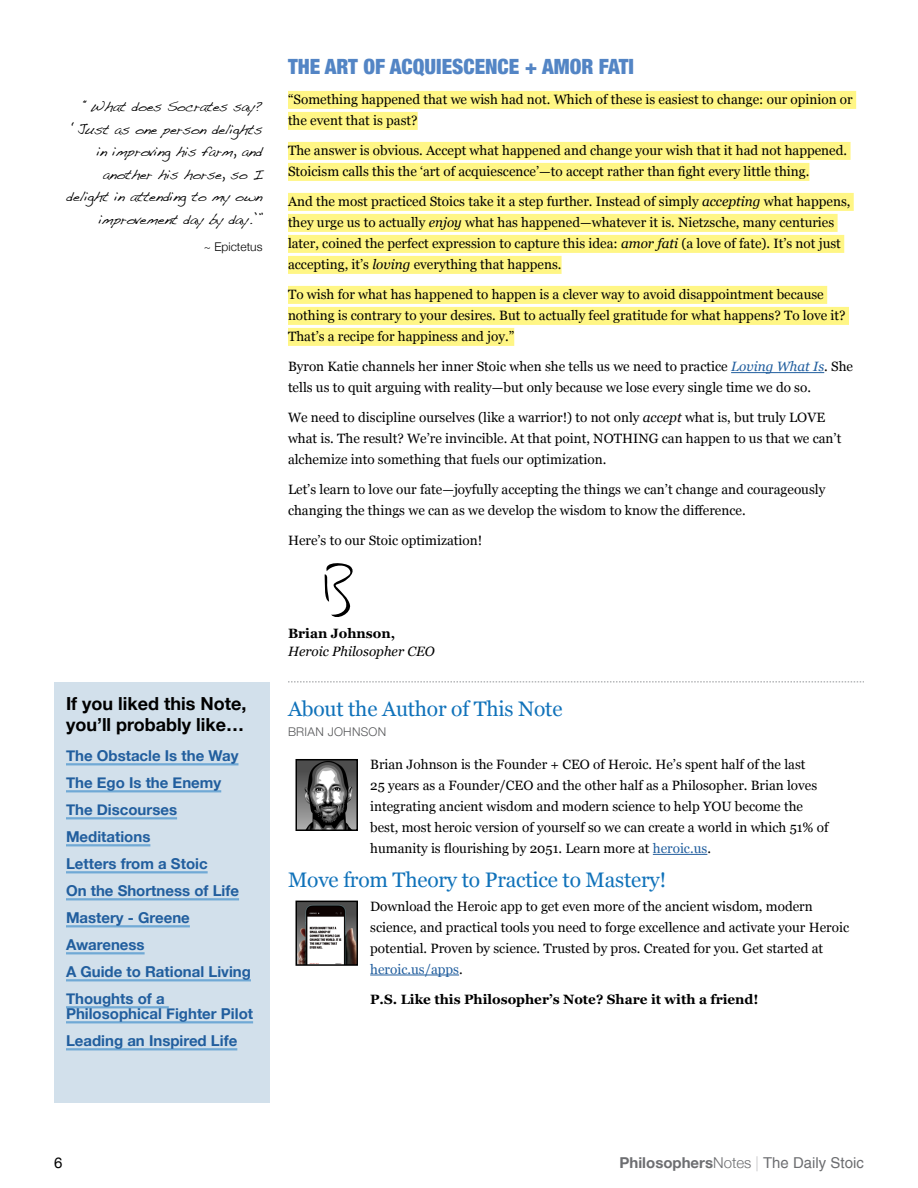
<style>
.page{position:relative;width:918px;height:1188px;background:#fff}
.page>*{position:absolute;margin:0;border:0;box-sizing:border-box;transform-origin:0 0}
.t1{font:21px "Georgia";letter-spacing:-.01em;color:#1072ba}
.t2{font:900 condensed 21px "Helvetica Neue";color:#5385c5}
.t3{font:700 18px/21.6px "Helvetica Neue";color:#000}
.t4{font:700 15px/27px "Helvetica Neue";color:#215e9e}
.t5{font:15px "Helvetica";color:#6d6e71}
.t6{font:15px "Helvetica Neue";color:#000}
.t7{font:13.5px/21px "Georgia";color:#000}
.t8{font:700 13.5px "Georgia";color:#000}
.t9{font:italic 13.5px "Georgia";color:#000}
.t10{font:12px/22.5px "Dakota";letter-spacing:-.025em;color:#000;text-align:right}
.t11{font:300 12px "Helvetica Neue";letter-spacing:.025em;color:#58595b}
.t12{font:300 12px "Helvetica Neue";color:#000}
.s1{font-style:italic}
.s2{font-style:italic;color:#215e9e}
.s3{color:#215e9e}
.s4{font-family:"Helvetica Neue";font-weight:700}
.s5{font-family:"Helvetica Neue";font-weight:300}
.s6{font-family:"Helvetica Neue";font-weight:200}
</style>
<div class="page">
<div style="left:288px;top:91px;width:568px;height:18px;background:#fff685"></div>
<div style="left:288px;top:112px;width:130px;height:18px;background:#fff685"></div>
<div style="left:288px;top:142px;width:563px;height:18px;background:#fff685"></div>
<div style="left:288px;top:163px;width:521px;height:18px;background:#fff685"></div>
<div style="left:288px;top:193px;width:566px;height:18px;background:#fff685"></div>
<div style="left:288px;top:214px;width:550px;height:18px;background:#fff685"></div>
<div style="left:288px;top:235px;width:556px;height:18px;background:#fff685"></div>
<div style="left:288px;top:256px;width:274px;height:18px;background:#fff685"></div>
<div style="left:288px;top:286px;width:539px;height:18px;background:#fff685"></div>
<div style="left:288px;top:307px;width:561px;height:18px;background:#fff685"></div>
<div style="left:288px;top:328px;width:226px;height:18px;background:#fff685"></div>
<hr style="left:731px;top:372px;width:93px;height:1px;background:#215e9e">
<div style="left:54px;top:682px;width:216px;height:420px;background:#d2e0eb"></div>
<hr style="left:66px;top:763px;width:172px;height:2px;background:#70a9d5">
<hr style="left:66px;top:790px;width:155px;height:2px;background:#70a9d5">
<hr style="left:66px;top:817px;width:111px;height:2px;background:#70a9d5">
<hr style="left:66px;top:844px;width:84px;height:2px;background:#70a9d5">
<hr style="left:66px;top:871px;width:142px;height:2px;background:#70a9d5">
<hr style="left:66px;top:898px;width:173px;height:2px;background:#70a9d5">
<hr style="left:66px;top:925px;width:124px;height:2px;background:#70a9d5">
<hr style="left:66px;top:952px;width:79px;height:2px;background:#70a9d5">
<hr style="left:66px;top:979px;width:185px;height:2px;background:#70a9d5">
<hr style="left:66px;top:1006px;width:103px;height:2px;background:#70a9d5">
<hr style="left:66px;top:1021px;width:187px;height:2px;background:#70a9d5">
<hr style="left:66px;top:1048px;width:171px;height:2px;background:#70a9d5">
<svg style="left:288px;top:682px;width:576px;height:1px"></svg>
<img style="left:299px;top:762px;width:56px;height:66px">
<div style="left:296px;top:759px;width:62px;height:72px;border:2px solid #000"></div>
<hr style="left:653px;top:854px;width:54px;height:1px;background:#215e9e">
<svg style="left:324px;top:563px;width:29px;height:54px"></svg>
<img style="left:299px;top:904px;width:56px;height:59px">
<div style="left:296px;top:901px;width:62px;height:65px;border:2px solid #000"></div>
<hr style="left:370px;top:975px;width:89px;height:1px;background:#215e9e">
<p class="t10" style="left:66px;top:97px;width:198px">“What does Socrates say? ‘Just as one person delights in improving his farm, and another his horse, so I delight in attending to my own improvement day by day.’”</p>
<p class="t12" style="left:204px;top:237px;width:60px">~ Epictetus</p>
<h1 class="t2" style="left:288px;top:50px;width:347px">THE ART OF ACQUIESCENCE + AMOR FATI</h1>
<p class="t7" style="left:288px;top:90px;width:566px">“Something happened that we wish had not. Which of these is easiest to change: our opinion or the event that is past?</p>
<p class="t7" style="left:288px;top:141px;width:561px">The answer is obvious. Accept what happened and change your wish that it had not happened.<br>Stoicism calls this the ‘art of acquiescence’—to accept rather than fight every little thing.</p>
<p class="t7" style="left:288px;top:192px;width:564px">And the most practiced Stoics take it a step further. Instead of simply <span class="s1">accepting</span> what happens, they urge us to actually <span class="s1">enjoy</span> what has happened—whatever it is. Nietzsche, many centuries later, coined the perfect expression to capture this idea: <span class="s1">amor fati</span> (a love of fate). It’s not just accepting, it’s <span class="s1">loving</span> everything that happens.</p>
<p class="t7" style="left:288px;top:285px;width:559px">To wish for what has happened to happen is a clever way to avoid disappointment because nothing is contrary to your desires. But to actually feel gratitude for what happens? To love it?<br>That’s a recipe for happiness and joy.”</p>
<p class="t7" style="left:288px;top:357px;width:567px">Byron Katie channels her inner Stoic when she tells us we need to practice <span class="s2">Loving What Is</span>. She tells us to quit arguing with reality—but only because we lose every single time we do so.</p>
<p class="t7" style="left:288px;top:408px;width:555px">We need to discipline ourselves (like a warrior!) to not only <span class="s1">accept</span> what is, but truly LOVE what is. The result? We’re invincible. At that point, NOTHING can happen to us that we can’t alchemize into something that fuels our optimization.</p>
<p class="t7" style="left:288px;top:480px;width:539px">Let’s learn to love our fate—joyfully accepting the things we can’t change and courageously changing the things we can as we develop the wisdom to know the difference.</p>
<p class="t7" style="left:288px;top:531px;width:196px">Here’s to our Stoic optimization!</p>
<h2 class="t3" style="left:66px;top:693px;width:182px">If you liked this Note, you’ll probably like…</h2>
<p class="t4" style="left:66px;top:743px;width:186px">The Obstacle Is the Way<br>The Ego Is the Enemy<br>The Discourses<br>Meditations<br>Letters from a Stoic<br>On the Shortness of Life<br>Mastery - Greene<br>Awareness<br>A Guide to Rational Living<br>Thoughts of a</p>
<p class="t4" style="left:66px;top:1001px;width:189px">Philosophical Fighter Pilot<br>Leading an Inspired Life</p>
<p class="t8" style="left:288px;top:625px;width:109px">Brian Johnson,</p>
<p class="t9" style="left:288px;top:643px;width:148px">Heroic Philosopher CEO</p>
<h1 class="t1" style="left:288px;top:696px;width:276px">About the Author of This Note</h1>
<p class="t11" style="left:288px;top:723px;width:100px">BRIAN JOHNSON</p>
<p class="t7" style="left:370px;top:754px;width:460px">Brian Johnson is the Founder + CEO of Heroic. He’s spent half of the last<br>25 years as a Founder/CEO and the other half as a Philosopher. Brian loves integrating ancient wisdom and modern science to help YOU become the best, most heroic version of yourself so we can create a world in which 51% of humanity is flourishing by 2051. Learn more at <span class="s3">heroic.us</span>.</p>
<h1 class="t1" style="left:288px;top:867px;width:380px">Move from Theory to Practice to Mastery!</h1>
<p class="t7" style="left:370px;top:896px;width:481px">Download the Heroic app to get even more of the ancient wisdom, modern science, and practical tools you need to forge excellence and activate your Heroic potential. Proven by science. Trusted by pros. Created for you. Get started at <span class="s3">heroic.us/apps</span>.</p>
<p class="t8" style="left:370px;top:990px;width:390px">P.S. Like this Philosopher’s Note? Share it with a friend!</p>
<p class="t6" style="left:54px;top:1152px;width:10px">6</p>
<p class="t5" style="left:620px;top:1154px;width:246px"><span class="s4">Philosophers</span><span class="s5">Notes</span> <span class="s6">|</span> The Daily Stoic</p>
</div>
